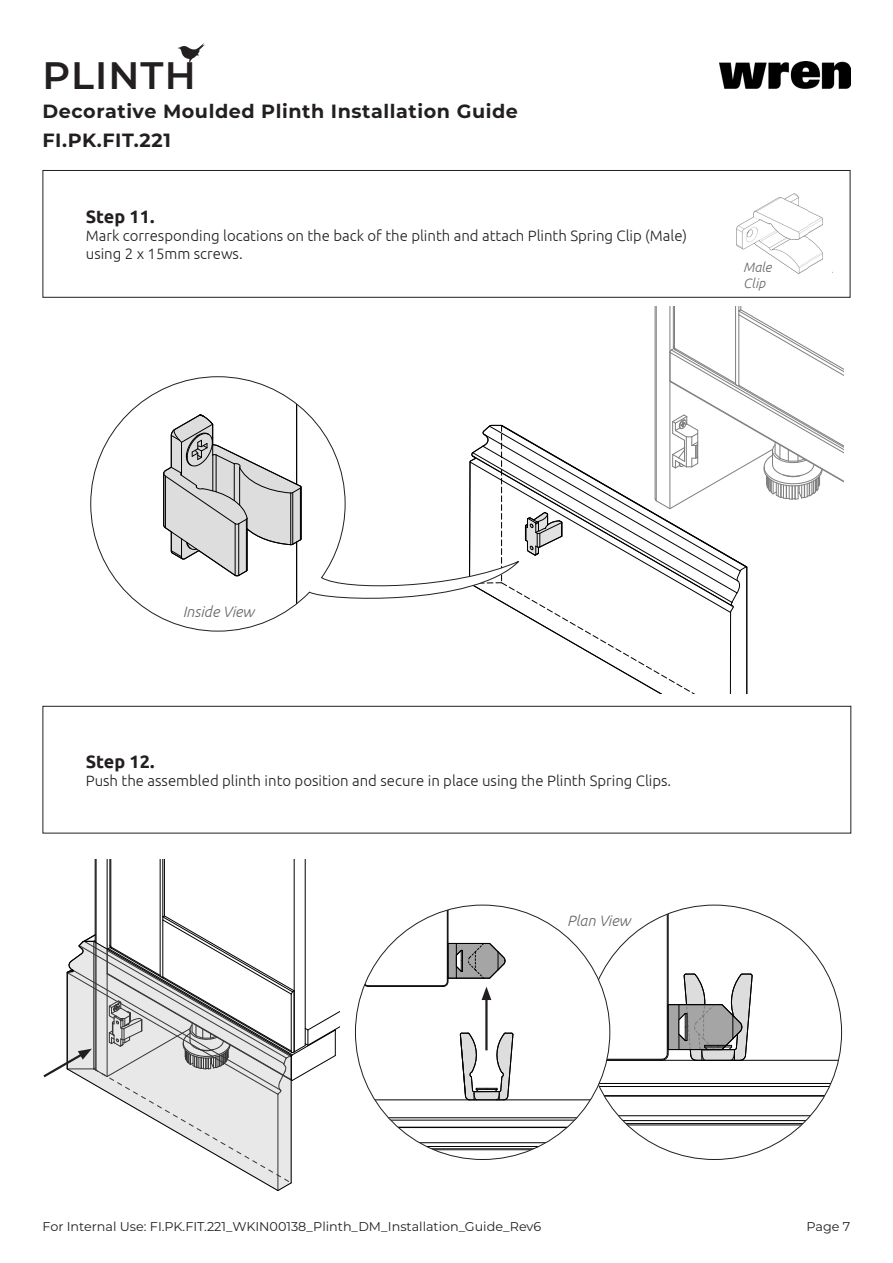
<style>
.page{position:relative;width:893px;height:1263px;background:#fff}
.page>*{position:absolute;margin:0;border:0;box-sizing:border-box;transform-origin:0 0}
.t1{font:600 38.25px "Montserrat";letter-spacing:.03em;color:#231f20}
.t2{font:700 19.05px/29px "Montserrat";letter-spacing:.03em;color:#231f20}
.t3{font:700 18px "Ubuntu";color:#231f20}
.t4{font:300 15px/18px "Ubuntu";color:#231f20}
.t5{font:italic 300 15px "Ubuntu";color:#656666}
.t6{font:italic 300 13.5px/16.2px "Ubuntu";color:#656666}
.t7{font:12.75px "Montserrat";color:#231f20}
</style>
<div class="page">
<svg style="left:178px;top:43px;width:27px;height:19px"></svg>
<img style="left:719px;top:62px;width:132px;height:27px">
<div style="left:43px;top:170px;width:807px;height:128px;border:1px solid #231f20"></div>
<div style="left:43px;top:706px;width:808px;height:127px;border:1px solid #231f20"></div>
<svg style="left:654px;top:307px;width:190px;height:386px"></svg>
<svg style="left:522px;top:425px;width:225px;height:268px"></svg>
<svg style="left:90px;top:376px;width:432px;height:256px"></svg>
<img style="left:736px;top:193px;width:87px;height:81px">
<hr style="left:587px;top:1060px;width:255px;height:1px;background:#000">
<hr style="left:587px;top:1125px;width:255px;height:1px;background:#000">
<hr style="left:587px;top:1123px;width:255px;height:1px;background:#000">
<hr style="left:587px;top:1115px;width:255px;height:1px;background:#000">
<hr style="left:587px;top:1095px;width:255px;height:1px;background:#000">
<hr style="left:587px;top:1086px;width:255px;height:1px;background:#000">
<hr style="left:587px;top:1083px;width:255px;height:1px;background:#000">
<hr style="left:587px;top:1120px;width:255px;height:1px;background:#000">
<hr style="left:587px;top:1096px;width:255px;height:1px;background:#000">
<svg style="left:587px;top:905px;width:165px;height:156px"></svg>
<div style="left:355px;top:905px;width:255px;height:254px;background:#fff;border-radius:50%"></div>
<hr style="left:355px;top:1099px;width:255px;height:1px;background:#000">
<hr style="left:355px;top:1149px;width:255px;height:1px;background:#000">
<hr style="left:355px;top:1148px;width:255px;height:1px;background:#000">
<hr style="left:355px;top:1142px;width:255px;height:1px;background:#000">
<hr style="left:355px;top:1120px;width:255px;height:1px;background:#000">
<hr style="left:355px;top:1117px;width:255px;height:1px;background:#000">
<hr style="left:355px;top:1146px;width:255px;height:1px;background:#000">
<hr style="left:355px;top:1127px;width:255px;height:1px;background:#000">
<svg style="left:460px;top:1033px;width:53px;height:67px"></svg>
<hr style="left:485px;top:996px;width:3px;height:54px;background:#231f20">
<svg style="left:363px;top:905px;width:143px;height:95px"></svg>
<svg style="left:43px;top:859px;width:296px;height:332px"></svg>
<h1 class="t1" style="left:43px;top:48px;width:155px">PLINTH</h1>
<p class="t2" style="left:43px;top:95px;width:477px">Decorative Moulded Plinth Installation Guide<br>FI.PK.FIT.221</p>
<p class="t3" style="left:86px;top:206px;width:70px">Step 11.</p>
<p class="t4" style="left:86px;top:226px;width:603px">Mark corresponding locations on the back of the plinth and attach Plinth Spring Clip (Male) using 2 x 15mm screws.</p>
<p class="t6" style="left:743px;top:258px;width:30px">Male<br>Clip</p>
<p class="t5" style="left:183px;top:602px;width:73px">Inside View</p>
<p class="t3" style="left:86px;top:750px;width:70px">Step 12.</p>
<p class="t4" style="left:86px;top:771px;width:587px">Push the assembled plinth into position and secure in place using the Plinth Spring Clips.</p>
<p class="t5" style="left:567px;top:911px;width:64px">Plan View</p>
<p class="t7" style="left:43px;top:1217px;width:500px">For Internal Use: FI.PK.FIT.221_WKIN00138_Plinth_DM_Installation_Guide_Rev6</p>
<p class="t7" style="left:807px;top:1218px;width:45px">Page 7</p>
</div>
